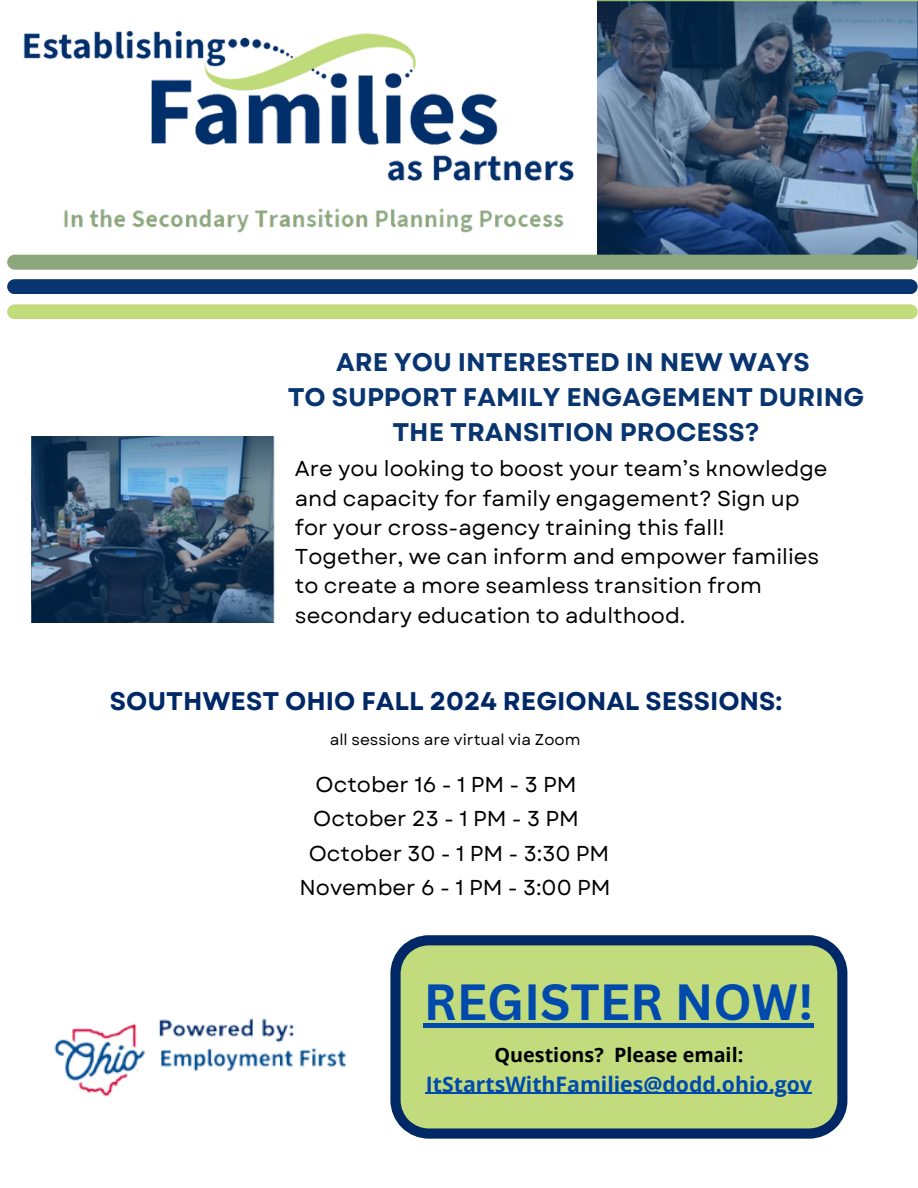
<style>
.page{position:relative;width:918px;height:1188px;background:#fff}
.page>*{position:absolute;margin:0;border:0;box-sizing:border-box;transform-origin:0 0}
.t1{font:700 49.5px "Canva Sans";color:#004aad}
.t2{font:700 25.5px/34.8px "Garet";color:#08346f;text-align:center}
.t3{font:700 25.5px "Garet";color:#002866}
.t4{font:21.6px/29.2px "Garet";color:#000}
.t5{font:700 21.3px "Open Sans";color:#004aad}
.t6{font:700 19.8px "Open Sans";color:#000}
.t7{font:15.6px "Garet";color:#000}
</style>
<div class="page">
<img style="left:23px;top:30px;width:551px;height:151px">
<img style="left:63px;top:208px;width:501px;height:25px">
<img style="left:597px;top:0;width:321px;height:259px">
<div style="left:7px;top:255px;width:911px;height:14px;background:#8ca77b;border-radius:8px"></div>
<div style="left:7px;top:279px;width:911px;height:15px;background:#08346f;border-radius:8px"></div>
<div style="left:7px;top:304px;width:911px;height:15px;background:#c1db7d;border-radius:8px"></div>
<img style="left:31px;top:436px;width:243px;height:186px">
<svg style="left:390px;top:935px;width:457px;height:204px"></svg>
<hr style="left:426px;top:1093px;width:386px;height:1px;background:#004aad">
<img style="left:54px;top:1018px;width:292px;height:79px">
<hr style="left:424px;top:1024px;width:390px;height:4px;background:#004aad">
<h2 class="t2" style="left:288px;top:345px;width:578px">ARE YOU INTERESTED IN NEW WAYS<br>TO SUPPORT FAMILY ENGAGEMENT DURING<br>THE TRANSITION PROCESS?</h2>
<h4 class="t4" style="left:295px;top:454px;width:534px">Are you looking to boost your team’s knowledge and capacity for family engagement? Sign up for your cross-agency training this fall!<br>Together, we can inform and empower families to create a more seamless transition from secondary education to adulthood.</h4>
<p class="t3" style="left:110px;top:683px;width:674px">SOUTHWEST OHIO FALL 2024 REGIONAL SESSIONS:</p>
<h4 class="t7" style="left:330px;top:729px;width:252px">all sessions are virtual via Zoom</h4>
<h2 class="t4" style="left:316px;top:770px;width:262px">October 16 - 1 PM - 3 PM</h2>
<h4 class="t4" style="left:313px;top:804px;width:267px">October 23 - 1 PM - 3 PM</h4>
<h4 class="t4" style="left:309px;top:839px;width:302px">October 30 - 1 PM - 3:30 PM</h4>
<h4 class="t4" style="left:300px;top:873px;width:313px">November 6 - 1 PM - 3:00 PM</h4>
<p class="t1" style="left:424px;top:967px;width:391px">REGISTER NOW!</p>
<p class="t6" style="left:495px;top:1041px;width:250px">Questions? Please email:</p>
<p class="t5" style="left:426px;top:1069px;width:388px">ItStartsWithFamilies@dodd.ohio.gov</p>
</div>
